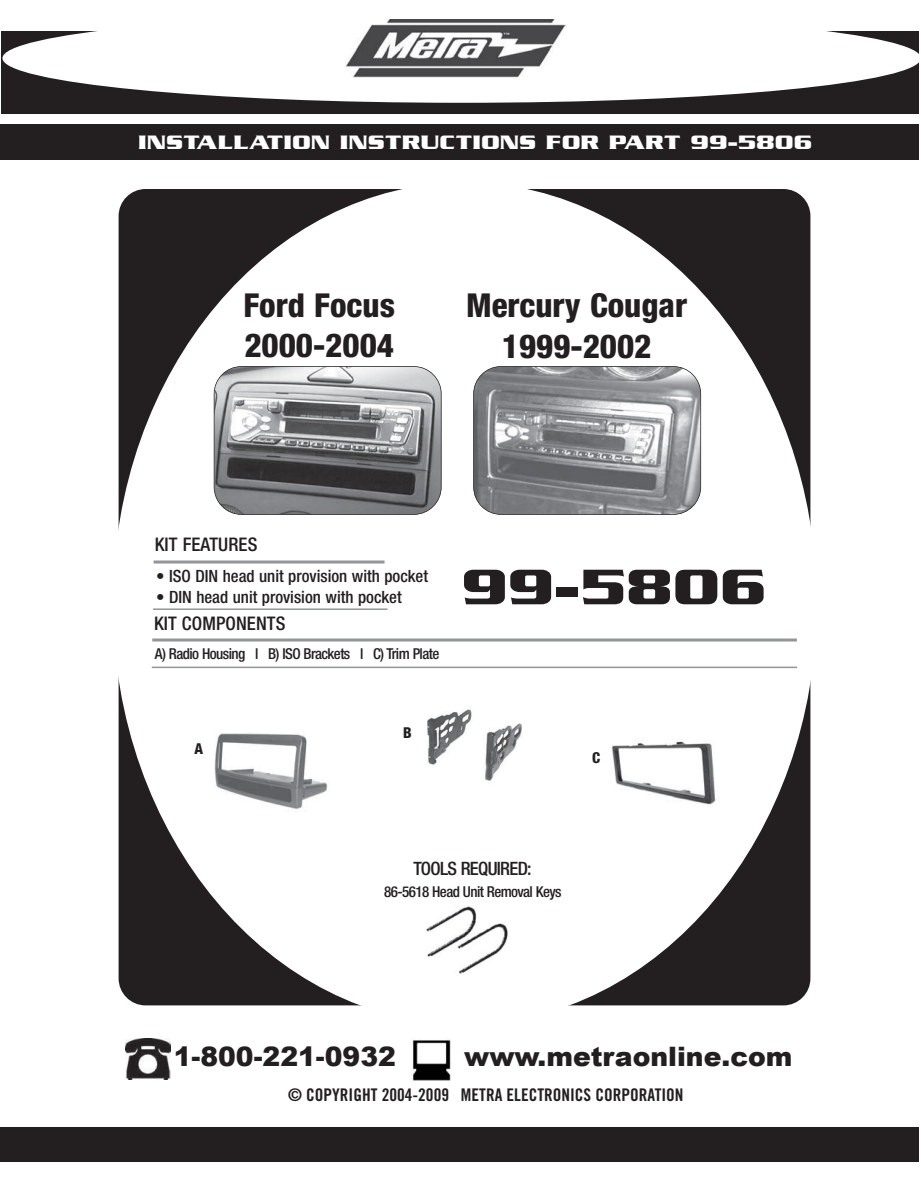
<style>
.page{position:relative;width:921px;height:1189px;background:#fff}
.page>*{position:absolute;margin:0;border:0;box-sizing:border-box;transform-origin:0 0}
.t1{font:700 54px "Serpentine ICG";color:#231f20;scale:1.12 1}
.t2{font:800 condensed 33px/40.5px "Helvetica Neue";color:#231f20}
.t3{font:900 26.7px "Arial";color:#231f20}
.t4{font:700 21px "Serpentine ICG";color:#fff;scale:1.15 1}
.t5{font:500 condensed 18.75px "Helvetica Neue";letter-spacing:.005em;color:#231f20}
.t6{font:500 condensed 18.45px "Helvetica Neue";letter-spacing:-.035em;color:#231f20}
.t7{font:17.4px "Trade Gothic Bold Cond Twenty";color:#231f20}
.t8{font:500 condensed 16.95px "Helvetica Neue";color:#231f20}
.t9{font:500 condensed 15px "Helvetica Neue";letter-spacing:-.035em;color:#231f20}
.t10{font:800 condensed 15px "Helvetica Neue";color:#231f20}
</style>
<div class="page">
<div style="left:119px;top:189px;width:691px;height:816px;background:#231f20;border-radius:27px"></div>
<div style="left:113px;top:182px;width:703px;height:842px;background:#fff;border-radius:50%"></div>
<div style="left:1px;top:31px;width:917px;height:82px;background:#231f20"></div>
<svg style="left:2px;top:19px;width:916px;height:84px;fill:#fff"></svg>
<img style="left:346px;top:20px;width:219px;height:58px">
<div style="left:0;top:124px;width:918px;height:36px;background:#231f20"></div>
<img style="left:412px;top:1040px;width:39px;height:40px">
<img style="left:125px;top:1038px;width:46px;height:41px">
<img style="left:426px;top:906px;width:82px;height:68px">
<hr style="left:153px;top:560px;width:231px;height:3px;background:#939598">
<hr style="left:153px;top:608px;width:234px;height:2px;background:#939598">
<hr style="left:152px;top:638px;width:644px;height:3px;background:#939598">
<hr style="left:152px;top:666px;width:645px;height:2px;background:#939598">
<svg style="left:214px;top:366px;width:227px;height:148px;background:#8a8b8d"></svg>
<div style="left:0;top:1127px;width:918px;height:34px;background:#231f20"></div>
<img style="left:214px;top:733px;width:114px;height:77px">
<img style="left:427px;top:709px;width:95px;height:72px">
<img style="left:612px;top:741px;width:104px;height:64px">
<img style="left:473px;top:366px;width:227px;height:148px">
<div style="left:473px;top:366px;width:228px;height:148px;border:2px solid #231f20;border-radius:28px"></div>
<h3 class="t4" style="left:138px;top:130px;width:587px">INSTALLATION INSTRUCTIONS FOR PART 99-5806</h3>
<h2 class="t2" style="left:243px;top:284px;width:153px">Ford Focus<br>2000-2004</h2>
<h2 class="t2" style="left:466px;top:284px;width:223px;text-align:center">Mercury Cougar<br>1999-2002</h2>
<p class="t5" style="left:155px;top:533px;width:104px">KIT FEATURES</p>
<p class="t8" style="left:156px;top:566px;width:273px">• ISO DIN head unit provision with pocket</p>
<p class="t8" style="left:156px;top:586px;width:247px">• DIN head unit provision with pocket</p>
<p class="t5" style="left:154px;top:612px;width:133px">KIT COMPONENTS</p>
<p class="t9" style="left:155px;top:644px;width:286px">A) Radio Housing l B) ISO Brackets l C) Trim Plate</p>
<h1 class="t1" style="left:461px;top:555px;width:274px">99-5806</h1>
<p class="t10" style="left:194px;top:739px;width:10px">A</p>
<p class="t10" style="left:403px;top:723px;width:10px">B</p>
<p class="t10" style="left:592px;top:748px;width:10px">C</p>
<p class="t6" style="left:413px;top:856px;width:119px">TOOLS REQUIRED:</p>
<p class="t9" style="left:384px;top:882px;width:179px">86-5618 Head Unit Removal Keys</p>
<h3 class="t3" style="left:174px;top:1041px;width:223px">1-800-221-0932</h3>
<h3 class="t3" style="left:464px;top:1041px;width:330px">www.metraonline.com</h3>
<p class="t7" style="left:288px;top:1083px;width:397px">© COPYRIGHT 2004-2009 METRA ELECTRONICS CORPORATION</p>
</div>
